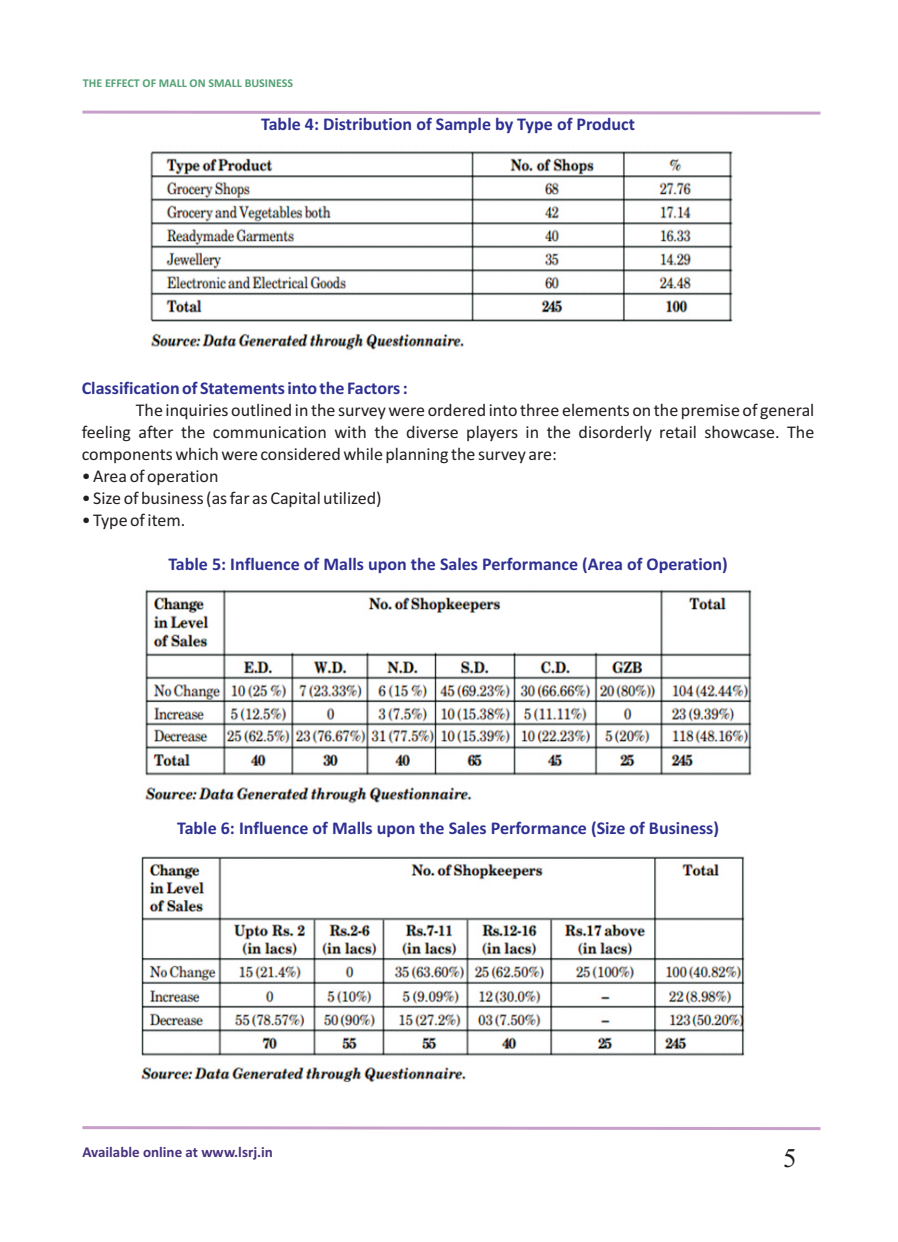
<style>
.page{position:relative;width:898px;height:1242px;background:#fff}
.page>*{position:absolute;margin:0;border:0;box-sizing:border-box;transform-origin:0 0}
.t1{font:27px "Times New Roman";color:#231f20}
.t2{font:18px/21.9px "Calibri";color:#231f20;text-align:justify}
.t3{font:700 18px "Calibri";color:#2e3092}
.t4{font:700 15px "Calibri";color:#49317d}
.t5{font:700 12px "Calibri";color:#53a174}
</style>
<div class="page">
<svg style="left:82px;top:110px;width:739px;height:5px"></svg>
<svg style="left:82px;top:1126px;width:739px;height:5px"></svg>
<img style="left:150px;top:151px;width:583px;height:200px">
<img style="left:145px;top:589px;width:607px;height:215px">
<img style="left:141px;top:856px;width:604px;height:226px">
<p class="t5" style="left:83px;top:78px;width:212px">THE EFFECT OF MALL ON SMALL BUSINESS</p>
<p class="t3" style="left:261px;top:117px;width:375px">Table 4: Distribution of Sample by Type of Product</p>
<p class="t3" style="left:82px;top:380px;width:327px">Classification of Statements into the Factors :</p>
<p class="t2" style="left:82px;top:400px;width:734px;text-indent:54px">The inquiries outlined in the survey were ordered into three elements on the premise of general feeling after the communication with the diverse players in the disorderly retail showcase. The components which were considered while planning the survey are:</p>
<p class="t2" style="left:82px;top:466px;width:138px">• Area of operation</p>
<p class="t2" style="left:82px;top:488px;width:301px">• Size of business (as far as Capital utilized)</p>
<p class="t2" style="left:82px;top:510px;width:105px">• Type of item.</p>
<p class="t3" style="left:168px;top:556px;width:560px">Table 5: Influence of Malls upon the Sales Performance (Area of Operation)</p>
<p class="t3" style="left:177px;top:820px;width:543px">Table 6: Influence of Malls upon the Sales Performance (Size of Business)</p>
<p class="t4" style="left:82px;top:1145px;width:192px">Available online at www.lsrj.in</p>
<h1 class="t1" style="left:783px;top:1147px;width:15px">5</h1>
</div>
